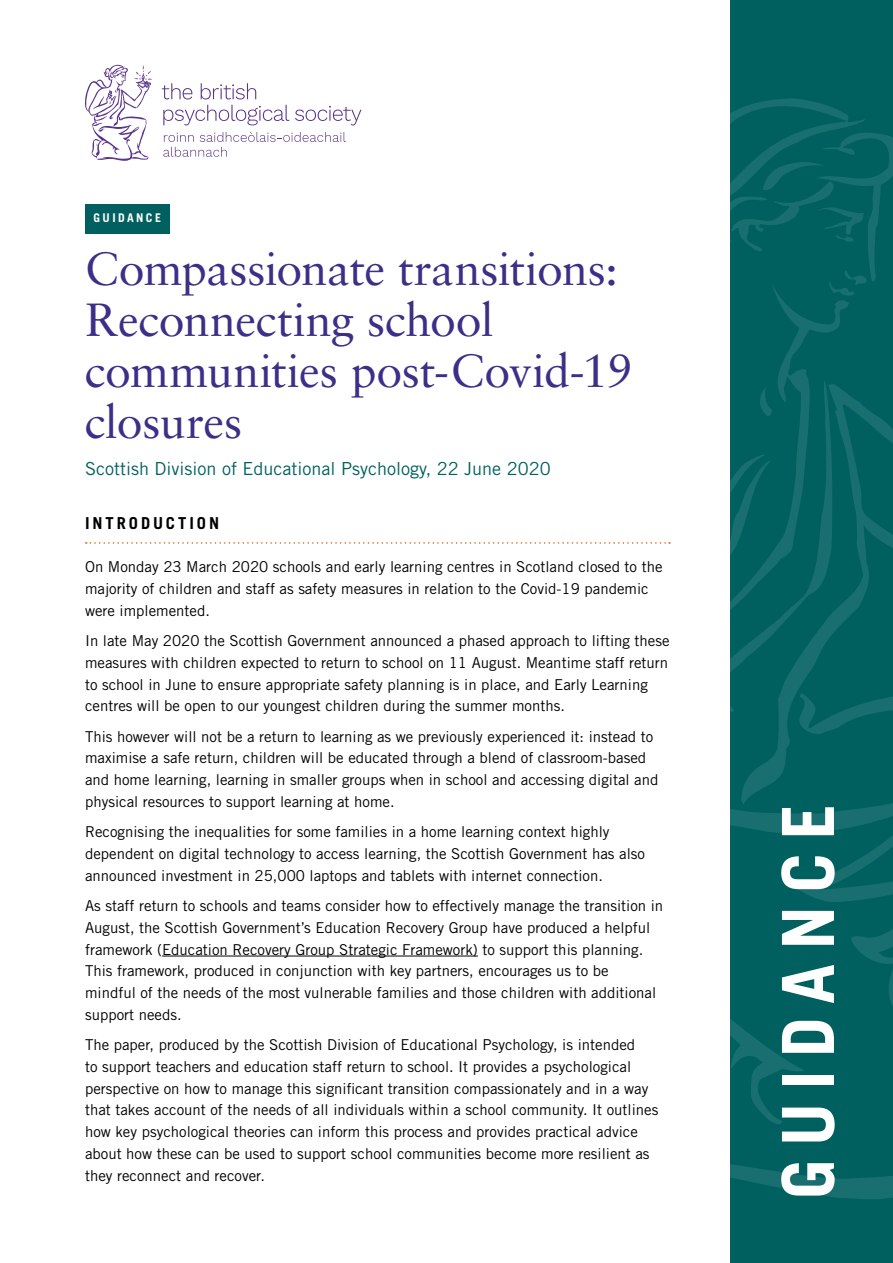
<style>
.page{position:relative;width:893px;height:1263px;background:#006060}
.page>*{position:absolute;margin:0;border:0;box-sizing:border-box;transform-origin:0 0}
.t1{font:700 72px "Trade Gothic LT Std";letter-spacing:.18em;color:#fff}
.t2{font:46.5px/51px "Sabon LT Std";letter-spacing:-.01em;color:#3c2f88}
.t3{font:18px "Trade Gothic LT Std";color:#006060}
.t4{font:700 16.5px "Trade Gothic LT Std";letter-spacing:.175em;color:#000}
.t5{font:15px/21.8px "Trade Gothic LT Std";color:#000}
.t6{font:700 12px "Trade Gothic LT Std";letter-spacing:.2em;color:#fff}
</style>
<div class="page">
<svg style="left:729px;top:741px;width:164px;height:458px"></svg>
<svg style="left:729px;top:787px;width:164px;height:337px"></svg>
<svg style="left:741px;top:740px;width:152px;height:64px"></svg>
<svg style="left:729px;top:396px;width:164px;height:344px"></svg>
<svg style="left:729px;top:99px;width:164px;height:196px"></svg>
<svg style="left:729px;top:174px;width:121px;height:531px"></svg>
<div style="left:0;top:0;width:729px;height:1263px;background:#fff"></div>
<svg style="left:163px;top:132px;width:183px;height:25px"></svg>
<svg style="left:162px;top:83px;width:30px;height:16px"></svg>
<svg style="left:201px;top:83px;width:55px;height:16px"></svg>
<svg style="left:163px;top:105px;width:126px;height:20px"></svg>
<svg style="left:295px;top:106px;width:66px;height:19px"></svg>
<svg style="left:85px;top:65px;width:67px;height:96px"></svg>
<div style="left:85px;top:204px;width:85px;height:29px;background:#006060"></div>
<svg style="left:86px;top:542px;width:584px;height:2px"></svg>
<hr style="left:162px;top:956px;width:316px;height:1px;background:#000">
<p class="t6" style="left:94px;top:210px;width:69px">GUIDANCE</p>
<h2 class="t2" style="left:85px;top:243px;width:549px">Compassionate transitions:<br>Reconnecting school communities post-Covid-19 closures</h2>
<p class="t3" style="left:85px;top:457px;width:467px">Scottish Division of Educational Psychology, 22 June 2020</p>
<p class="t4" style="left:85px;top:513px;width:136px">INTRODUCTION</p>
<p class="t5" style="left:85px;top:556px;width:579px">On Monday 23 March 2020 schools and early learning centres in Scotland closed to the majority of children and staff as safety measures in relation to the Covid-19 pandemic were implemented.</p>
<p class="t5" style="left:85px;top:630px;width:586px">In late May 2020 the Scottish Government announced a phased approach to lifting these measures with children expected to return to school on 11 August. Meantime staff return to school in June to ensure appropriate safety planning is in place, and Early Learning centres will be open to our youngest children during the summer months.</p>
<p class="t5" style="left:85px;top:725px;width:575px">This however will not be a return to learning as we previously experienced it: instead to maximise a safe return, children will be educated through a blend of classroom-based and home learning, learning in smaller groups when in school and accessing digital and physical resources to support learning at home.</p>
<p class="t5" style="left:85px;top:821px;width:561px">Recognising the inequalities for some families in a home learning context highly dependent on digital technology to access learning, the Scottish Government has also announced investment in 25,000 laptops and tablets with internet connection.</p>
<p class="t5" style="left:85px;top:895px;width:580px">As staff return to schools and teams consider how to effectively manage the transition in August, the Scottish Government’s Education Recovery Group have produced a helpful framework (Education Recovery Group Strategic Framework) to support this planning.<br>This framework, produced in conjunction with key partners, encourages us to be mindful of the needs of the most vulnerable families and those children with additional support needs.</p>
<p class="t5" style="left:85px;top:1034px;width:575px">The paper, produced by the Scottish Division of Educational Psychology, is intended<br>to support teachers and education staff return to school. It provides a psychological perspective on how to manage this significant transition compassionately and in a way that takes account of the needs of all individuals within a school community. It outlines how key psychological theories can inform this process and provides practical advice about how these can be used to support school communities become more resilient as they reconnect and recover.</p>
<h1 class="t1" style="left:764px;top:1199px;width:397px;rotate:-90deg">GUIDANCE</h1>
</div>
